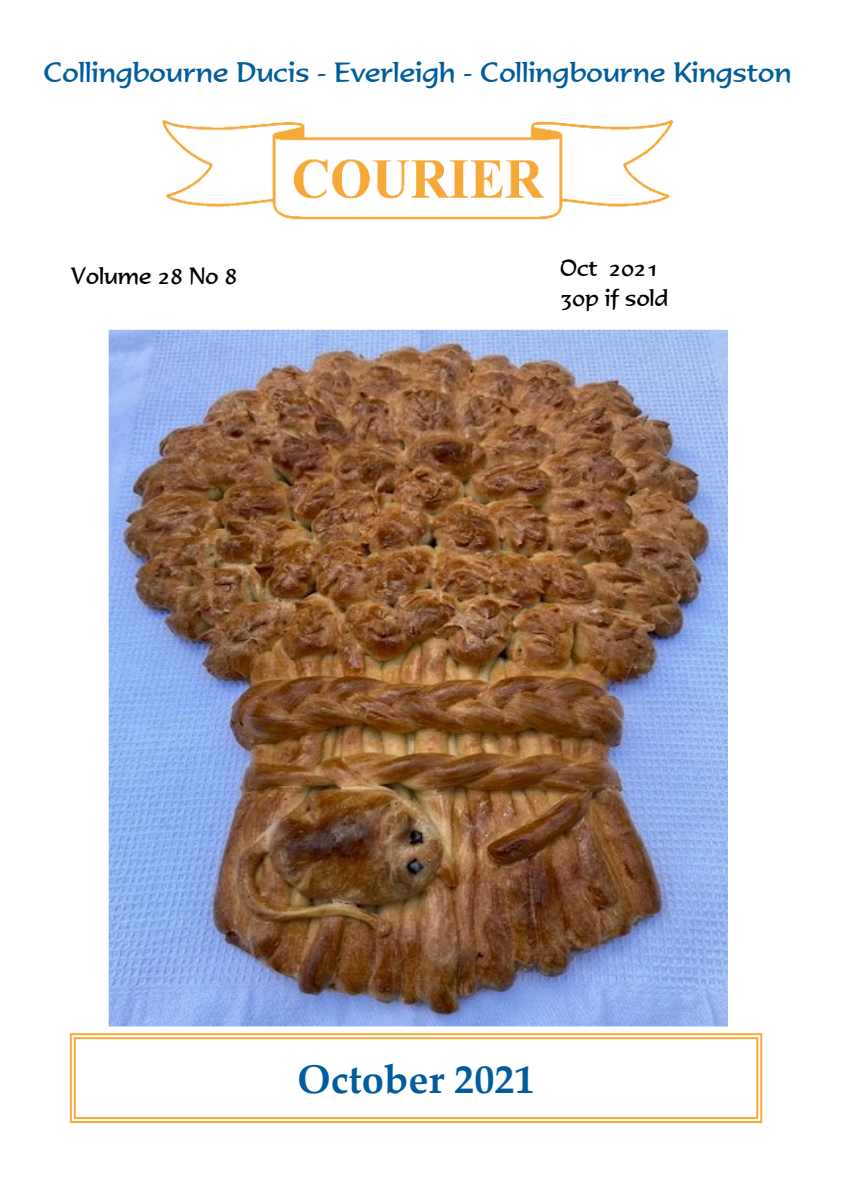
<style>
.page{position:relative;width:842px;height:1191px;background:#fff}
.page>*{position:absolute;margin:0;border:0;box-sizing:border-box;transform-origin:0 0}
.t1{font:700 40px "Palatino Linotype";color:#005c9c}
.t2{font:27px "Formal 436 BT";color:#005c9c}
.t3{font:22.6px/30px "Formal 436 BT";color:#000}
</style>
<div class="page">
<img style="left:162px;top:120px;width:511px;height:100px">
<svg style="left:70px;top:1033px;width:692px;height:90px"></svg>
<div style="left:298px;top:1051px;width:236px;height:54px;background:#fff"></div>
<img style="left:109px;top:330px;width:619px;height:696px">
<p class="t2" style="left:43px;top:62px;width:750px">Collingbourne Ducis - Everleigh - Collingbourne Kingston</p>
<p class="t3" style="left:71px;top:263px;width:168px">Volume 28 No 8</p>
<p class="t3" style="left:560px;top:255px;width:110px">Oct 2021<br>30p if sold</p>
<h1 class="t1" style="left:298px;top:1063px;width:238px">October 2021</h1>
</div>
